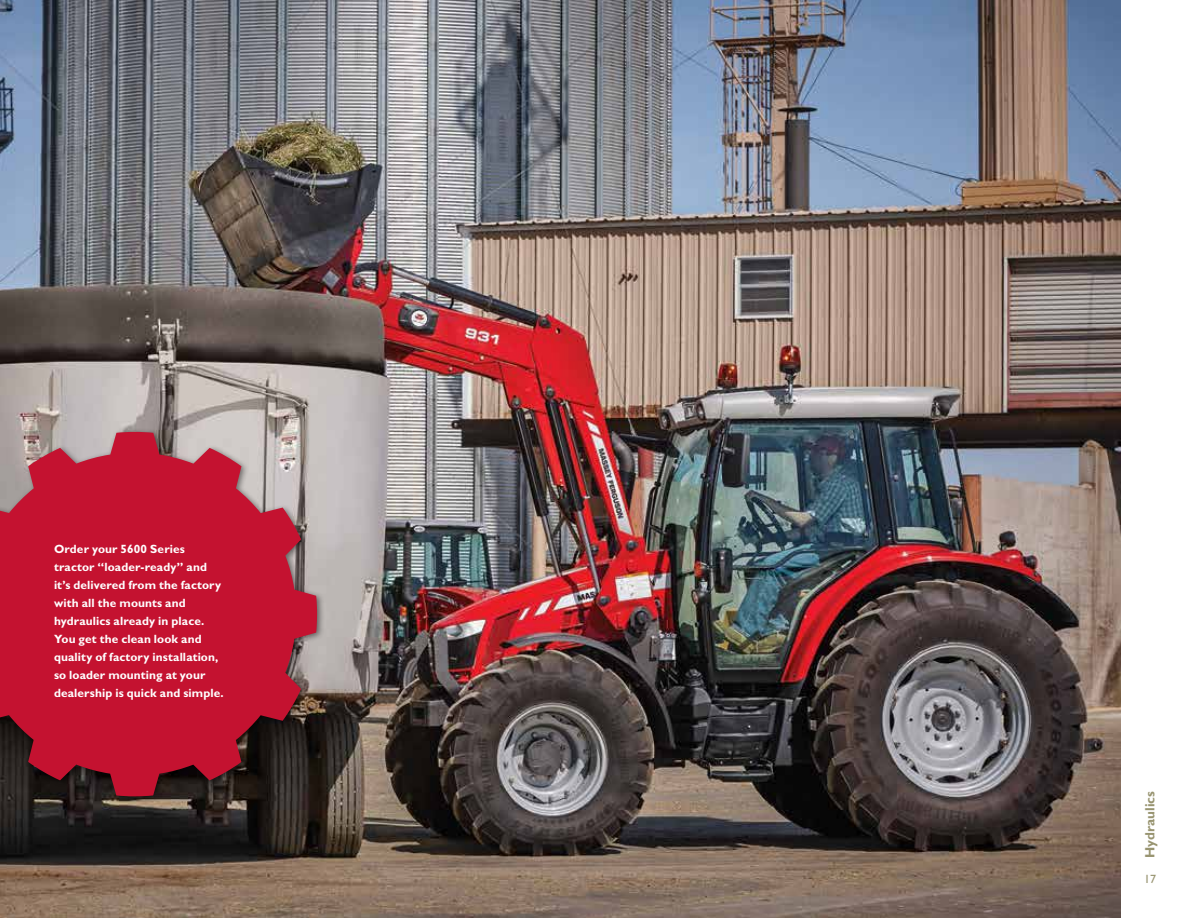
<style>
.page{position:relative;width:1188px;height:918px;background:#fff}
.page>*{position:absolute;margin:0;border:0;box-sizing:border-box;transform-origin:0 0}
.t1{font:700 13.5px "Gill Sans Std";color:#989470}
.t2{font:700 12px/18px "Gill Sans Std";letter-spacing:.01em;color:#fff}
.t3{font:12px "Gill Sans Std";color:#989470}
</style>
<div class="page">
<img style="left:0;top:0;width:1120px;height:918px">
<div style="left:0;top:428px;width:325px;height:376px;background:#000;opacity:.48"></div>
<svg style="left:0;top:432px;width:317px;height:364px;background:#af283d"></svg>
<p class="t2" style="left:54px;top:540px;width:171px">Order your 5600 Series tractor “loader-ready” and it’s delivered from the factory with all the mounts and hydraulics already in place.<br>You get the clean look and quality of factory installation, so loader mounting at your dealership is quick and simple.</p>
<p class="t1" style="left:1142px;top:858px;width:68px;rotate:-90deg">Hydraulics</p>
<p class="t3" style="left:1144px;top:872px;width:13px">17</p>
</div>
